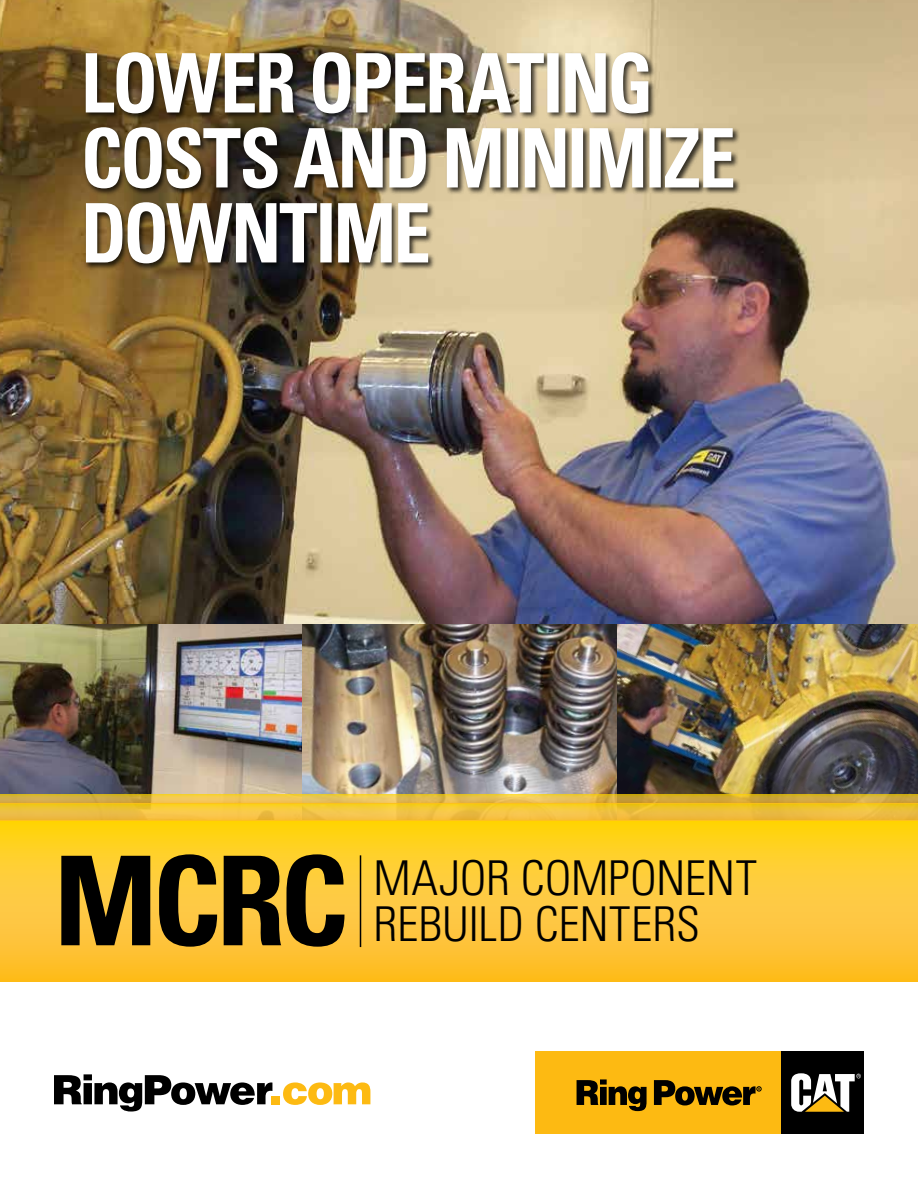
<style>
.page{position:relative;width:918px;height:1188px;background:#fff}
.page>*{position:absolute;margin:0;border:0;box-sizing:border-box;transform-origin:0 0}
.t1{font:700 condensed 124.5px "Univers";color:#000}
.t2{font:700 condensed 82.5px/75px "Univers";letter-spacing:-.035em;color:#fff;scale:.91 1}
.t3{font:300 condensed 48px/46.5px "Univers";letter-spacing:-.005em;color:#000}
</style>
<div class="page">
<img style="left:0;top:0;width:918px;height:624px">
<img style="left:0;top:624px;width:918px;height:171px">
<div style="left:83px;top:51px;width:658px;height:220px;background:#000;opacity:.75"></div>
<svg style="left:54px;top:1074px;width:218px;height:38px"></svg>
<div style="left:272px;top:1096px;width:8px;height:8px;background:#fdba12"></div>
<svg style="left:283px;top:1082px;width:87px;height:23px"></svg>
<div style="left:536px;top:1052px;width:246px;height:82px;background:#fdba12"></div>
<div style="left:782px;top:1052px;width:82px;height:82px;background:#000"></div>
<svg style="left:791px;top:1073px;width:70px;height:39px"></svg>
<svg style="left:577px;top:1079px;width:70px;height:32px"></svg>
<svg style="left:654px;top:1080px;width:107px;height:25px"></svg>
<svg style="left:0;top:821px;width:918px;height:160px;background:#fec930"></svg>
<svg style="left:0;top:804px;width:918px;height:17px;background:#f2c238"></svg>
<svg style="left:0;top:795px;width:918px;height:9px;background:#e1b740"></svg>
<hr style="left:360px;top:855px;width:1px;height:92px;background:#000">
<p class="t2" style="left:81px;top:46px;width:721px">LOWER OPERATING<br>COSTS AND MINIMIZE<br>DOWNTIME</p>
<h1 class="t1" style="left:54px;top:824px;width:296px">MCRC</h1>
<p class="t3" style="left:374px;top:855px;width:385px">MAJOR COMPONENT<br>REBUILD CENTERS</p>
</div>
